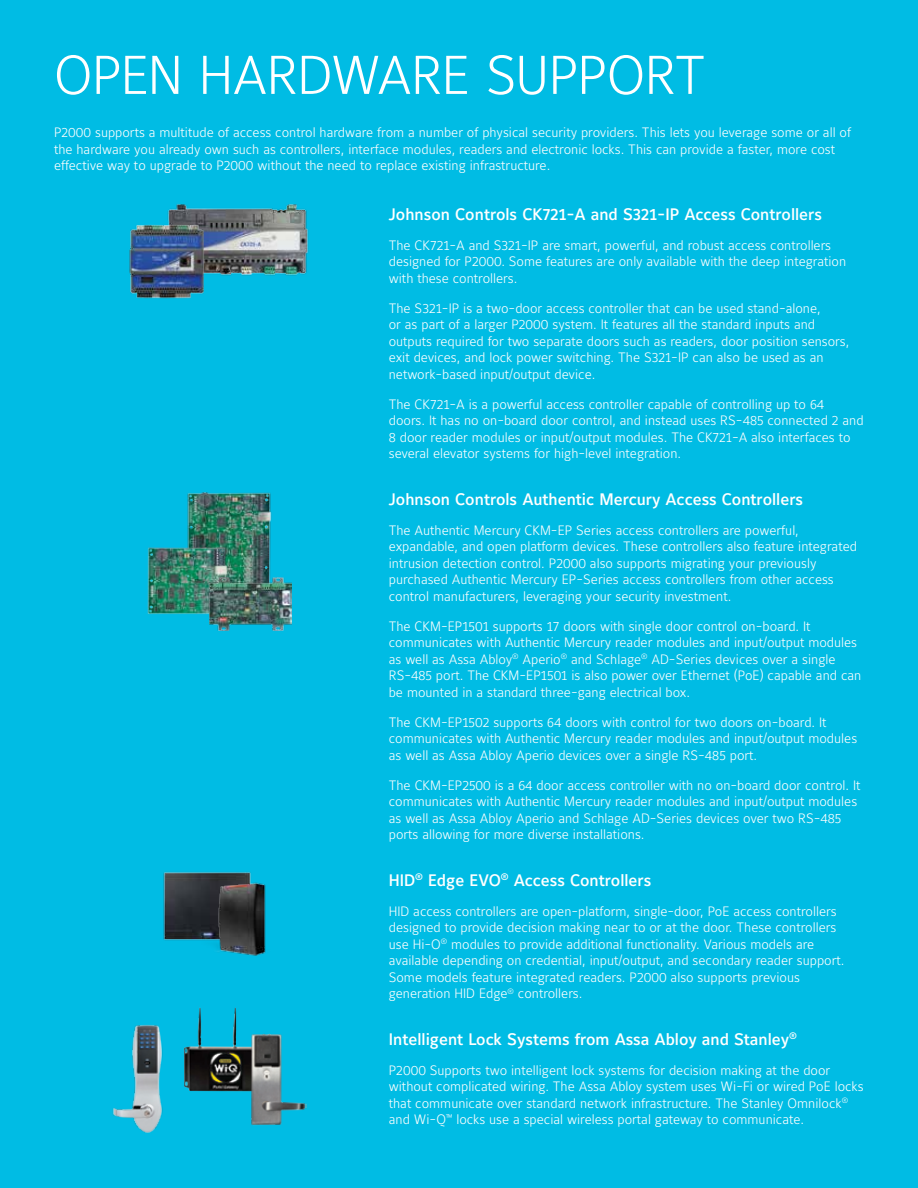
<style>
.page{position:relative;width:918px;height:1188px;background:#00bce4}
.page>*{position:absolute;margin:0;border:0;box-sizing:border-box;transform-origin:0 0}
.t1{font:54px "Maurea Light Lf";letter-spacing:-.02em;color:#fff}
.t2{font:16.5px "Maurea Medium Lf";color:#fff}
.t3{font:13.5px/16.5px "Maurea Light Lf";color:#fff}
</style>
<div class="page">
<img style="left:171px;top:204px;width:138px;height:72px">
<img style="left:129px;top:209px;width:116px;height:90px">
<img style="left:187px;top:492px;width:85px;height:84px">
<img style="left:147px;top:545px;width:82px;height:72px">
<img style="left:210px;top:576px;width:82px;height:55px">
<img style="left:163px;top:872px;width:88px;height:69px">
<img style="left:195px;top:877px;width:71px;height:79px">
<img style="left:112px;top:1025px;width:51px;height:108px">
<img style="left:184px;top:1008px;width:66px;height:83px">
<img style="left:250px;top:1033px;width:57px;height:93px">
<h1 class="t1" style="left:54px;top:45px;width:653px">OPEN HARDWARE SUPPORT</h1>
<p class="t3" style="left:54px;top:125px;width:799px">P2000 supports a multitude of access control hardware from a number of physical security providers. This lets you leverage some or all of the hardware you already own such as controllers, interface modules, readers and electronic locks. This can provide a faster, more cost effective way to upgrade to P2000 without the need to replace existing infrastructure.</p>
<p class="t2" style="left:389px;top:205px;width:435px">Johnson Controls CK721-A and S321-IP Access Controllers</p>
<p class="t3" style="left:389px;top:237px;width:459px">The CK721-A and S321-IP are smart, powerful, and robust access controllers designed for P2000. Some features are only available with the deep integration with these controllers.</p>
<p class="t3" style="left:389px;top:300px;width:462px">The S321-IP is a two-door access controller that can be used stand-alone,<br>or as part of a larger P2000 system. It features all the standard inputs and outputs required for two separate doors such as readers, door position sensors, exit devices, and lock power switching. The S321-IP can also be used as an network-based input/output device.</p>
<p class="t3" style="left:389px;top:396px;width:476px">The CK721-A is a powerful access controller capable of controlling up to 64 doors. It has no on-board door control, and instead uses RS-485 connected 2 and 8 door reader modules or input/output modules. The CK721-A also interfaces to several elevator systems for high-level integration.</p>
<p class="t2" style="left:389px;top:490px;width:416px">Johnson Controls Authentic Mercury Access Controllers</p>
<p class="t3" style="left:389px;top:522px;width:470px">The Authentic Mercury CKM-EP Series access controllers are powerful, expandable, and open platform devices. These controllers also feature integrated intrusion detection control. P2000 also supports migrating your previously purchased Authentic Mercury EP-Series access controllers from other access control manufacturers, leveraging your security investment.</p>
<p class="t3" style="left:389px;top:618px;width:474px">The CKM-EP1501 supports 17 doors with single door control on-board. It communicates with Authentic Mercury reader modules and input/output modules as well as Assa Abloy<sup>®</sup> Aperio<sup>®</sup> and Schlage<sup>®</sup> AD-Series devices over a single RS-485 port. The CKM-EP1501 is also power over Ethernet (PoE) capable and can be mounted in a standard three-gang electrical box.</p>
<p class="t3" style="left:389px;top:714px;width:470px">The CKM-EP1502 supports 64 doors with control for two doors on-board. It communicates with Authentic Mercury reader modules and input/output modules as well as Assa Abloy Aperio devices over a single RS-485 port.</p>
<p class="t3" style="left:389px;top:777px;width:473px">The CKM-EP2500 is a 64 door access controller with no on-board door control. It communicates with Authentic Mercury reader modules and input/output modules as well as Assa Abloy Aperio and Schlage AD-Series devices over two RS-485 ports allowing for more diverse installations.</p>
<p class="t2" style="left:389px;top:871px;width:264px">HID<sup>®</sup> Edge EVO<sup>®</sup> Access Controllers</p>
<p class="t3" style="left:389px;top:903px;width:457px">HID access controllers are open-platform, single-door, PoE access controllers designed to provide decision making near to or at the door. These controllers use Hi-O<sup>®</sup> modules to provide additional functionality. Various models are available depending on credential, input/output, and secondary reader support.<br>Some models feature integrated readers. P2000 also supports previous generation HID Edge<sup>®</sup> controllers.</p>
<p class="t2" style="left:389px;top:1030px;width:410px">Intelligent Lock Systems from Assa Abloy and Stanley<sup>®</sup></p>
<p class="t3" style="left:389px;top:1062px;width:476px">P2000 Supports two intelligent lock systems for decision making at the door without complicated wiring. The Assa Abloy system uses Wi-Fi or wired PoE locks that communicate over standard network infrastructure. The Stanley Omnilock<sup>® </sup>and Wi-Q<sup>™</sup> locks use a special wireless portal gateway to communicate.</p>
</div>
